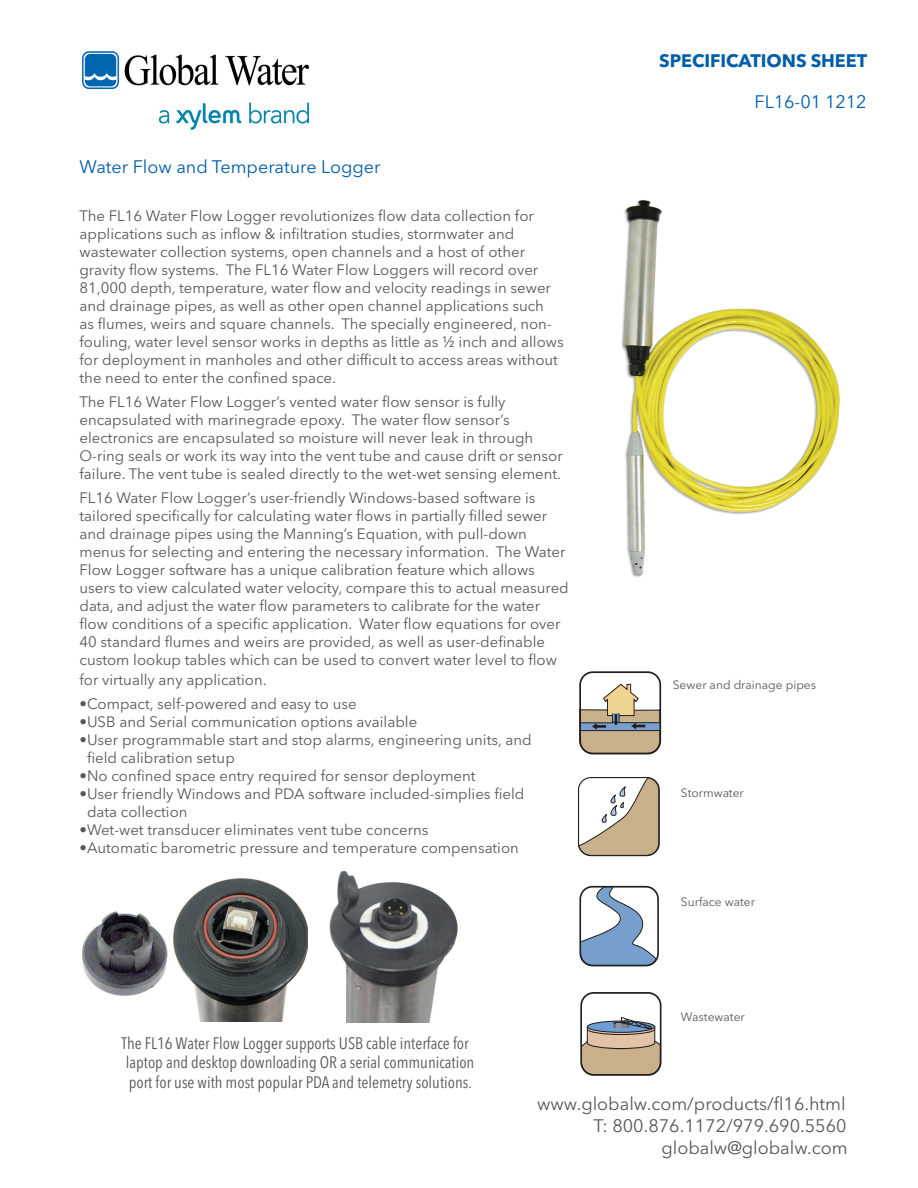
<style>
.page{position:relative;width:918px;height:1188px;background:#fff}
.page>*{position:absolute;margin:0;border:0;box-sizing:border-box;transform-origin:0 0}
.t1{font:18px "Avenir Next LT Pro";color:#57585a}
.t2{font:18px "Avenir Next LT Pro";color:#015dac}
.t3{font:700 18px "Avenir Next LT Pro";color:#015dac}
.t4{font:condensed 16.5px/19.5px "Avenir Next LT Pro";color:#57585a}
.t5{font:15px/18px "Avenir Next LT Pro";color:#57585a}
.t6{font:12px "Avenir Next LT Pro";color:#57585a}
</style>
<div class="page">
<img style="left:82px;top:51px;width:228px;height:79px">
<svg style="left:580px;top:684px;width:81px;height:70px"></svg>
<div style="left:579px;top:671px;width:82px;height:83px;border:2px solid #231f20;border-radius:13px"></div>
<img style="left:81px;top:878px;width:226px;height:143px">
<img style="left:329px;top:870px;width:129px;height:152px">
<svg style="left:578px;top:777px;width:81px;height:79px"></svg>
<div style="left:578px;top:777px;width:82px;height:79px;border:1px solid #231f20;border-radius:12px"></div>
<svg style="left:582px;top:886px;width:75px;height:80px"></svg>
<div style="left:579px;top:886px;width:80px;height:80px;border:2px solid #231f20;border-radius:12px"></div>
<img style="left:621px;top:200px;width:219px;height:377px">
<div style="left:580px;top:992px;width:82px;height:84px;border:2px solid #231f20;border-radius:13px"></div>
<svg style="left:581px;top:1017px;width:80px;height:58px;background:#b5a796"></svg>
<p class="t2" style="left:80px;top:156px;width:303px">Water Flow and Temperature Logger</p>
<p class="t5" style="left:80px;top:207px;width:486px">The FL16 Water Flow Logger revolutionizes flow data collection for applications such as inflow &amp; infiltration studies, stormwater and wastewater collection systems, open channels and a host of other gravity flow systems. The FL16 Water Flow Loggers will record over 81,000 depth, temperature, water flow and velocity readings in sewer and drainage pipes, as well as other open channel applications such<br>as flumes, weirs and square channels. The specially engineered, non&shy;fouling, water level sensor works in depths as little as ½ inch and allows for deployment in manholes and other difficult to access areas without the need to enter the confined space.</p>
<p class="t5" style="left:80px;top:393px;width:485px">The FL16 Water Flow Logger’s vented water flow sensor is fully encapsulated with marinegrade epoxy. The water flow sensor’s electronics are encapsulated so moisture will never leak in through O-ring seals or work its way into the vent tube and cause drift or sensor failure. The vent tube is sealed directly to the wet-wet sensing element.</p>
<p class="t5" style="left:80px;top:489px;width:491px">FL16 Water Flow Logger’s user-friendly Windows-based software is tailored specifically for calculating water flows in partially filled sewer and drainage pipes using the Manning’s Equation, with pull-down menus for selecting and entering the necessary information. The Water Flow Logger software has a unique calibration feature which allows users to view calculated water velocity, compare this to actual measured data, and adjust the water flow parameters to calibrate for the water flow conditions of a specific application. Water flow equations for over 40 standard flumes and weirs are provided, as well as user-definable custom lookup tables which can be used to convert water level to flow</p>
<p class="t5" style="left:80px;top:671px;width:189px">for virtually any application.</p>
<p class="t5" style="left:80px;top:695px;width:279px">•Compact, self-powered and easy to use</p>
<p class="t5" style="left:80px;top:713px;width:339px">•USB and Serial communication options available</p>
<p class="t5" style="left:87px;top:731px;width:446px;text-indent:-8px">•User programmable start and stop alarms, engineering units, and field calibration setup</p>
<p class="t5" style="left:80px;top:767px;width:398px">•No confined space entry required for sensor deployment</p>
<p class="t5" style="left:87px;top:785px;width:439px;text-indent:-8px">•User friendly Windows and PDA software included-simplies field data collection</p>
<p class="t5" style="left:80px;top:821px;width:350px">•Wet-wet transducer eliminates vent tube concerns</p>
<p class="t5" style="left:80px;top:839px;width:441px">•Automatic barometric pressure and temperature compensation</p>
<p class="t4" style="left:121px;top:1033px;width:354px">The FL16 Water Flow Logger supports USB cable interface for laptop and desktop downloading OR a serial communication port for use with most popular PDA and telemetry solutions.</p>
<p class="t3" style="left:659px;top:49px;width:210px">SPECIFICATIONS SHEET</p>
<p class="t2" style="left:755px;top:91px;width:114px">FL16-01 1212</p>
<p class="t6" style="left:673px;top:678px;width:145px">Sewer and drainage pipes</p>
<p class="t6" style="left:681px;top:786px;width:64px">Stormwater</p>
<p class="t6" style="left:681px;top:894px;width:76px">Surface water</p>
<p class="t6" style="left:681px;top:1009px;width:65px">Wastewater</p>
<p class="t1" style="left:537px;top:1093px;width:310px">www.globalw.com/products/fl16.html</p>
<p class="t1" style="left:594px;top:1115px;width:255px">T: 800.876.1172/979.690.5560</p>
<p class="t1" style="left:661px;top:1137px;width:188px">globalw@globalw.com</p>
</div>
